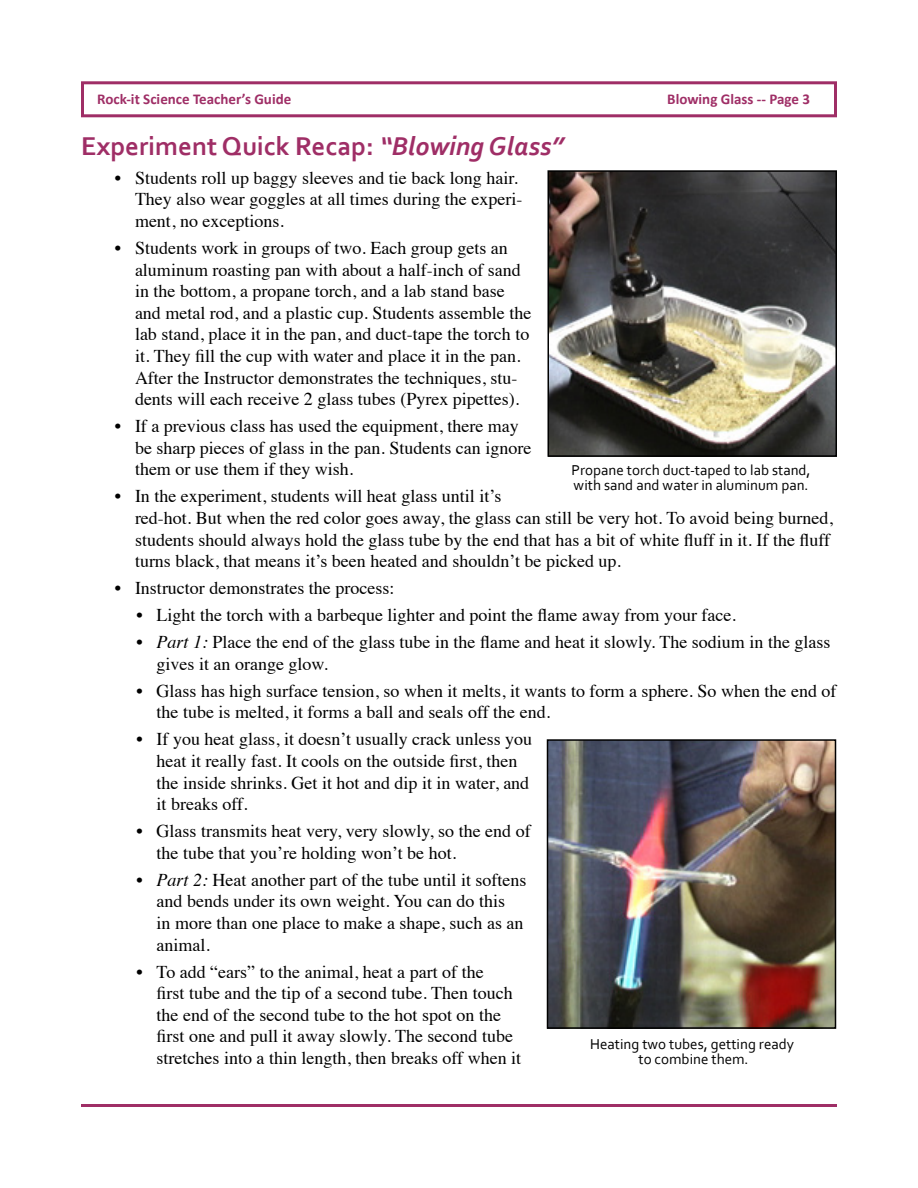
<style>
.page{position:relative;width:918px;height:1188px;background:#fff}
.page>*{position:absolute;margin:0;border:0;box-sizing:border-box;transform-origin:0 0}
.t1{font:700 27px "Corbel";color:#9f2e66}
.t2{font:18px/21.6px "Times";color:#000}
.t3{font:15px/15px "Corbel";color:#000}
.t4{font:700 15px "Calibri";color:#9f2e66}
.s1{font-style:italic}
</style>
<div class="page">
<div style="left:81px;top:81px;width:756px;height:36px;border:3px solid #9f2e66"></div>
<hr style="left:81px;top:1104px;width:756px;height:3px;background:#9f2e66">
<img style="left:551px;top:173px;width:283px;height:281px">
<div style="left:548px;top:170px;width:289px;height:287px;border:2px solid #000"></div>
<img style="left:550px;top:742px;width:283px;height:284px">
<div style="left:547px;top:739px;width:289px;height:290px;border:2px solid #000"></div>
<p class="t4" style="left:97px;top:89px;width:196px">Rock-it Science Teacher’s Guide</p>
<p class="t4" style="left:667px;top:89px;width:144px">Blowing Glass -- Page 3</p>
<h1 class="t1" style="left:81px;top:129px;width:484px">Experiment Quick Recap: <span class="s1">“Blowing Glass”</span></h1>
<p class="t2" style="left:135px;top:165px;width:389px;text-indent:-20px">• Students roll up baggy sleeves and tie back long hair.<br>They also wear goggles at all times during the experi&shy;ment, no exceptions.</p>
<p class="t2" style="left:135px;top:236px;width:398px;text-indent:-20px">• Students work in groups of two. Each group gets an aluminum roasting pan with about a half-inch of sand in the bottom, a propane torch, and a lab stand base and metal rod, and a plastic cup. Students assemble the lab stand, place it in the pan, and duct-tape the torch to it. They fill the cup with water and place it in the pan.<br>After the Instructor demonstrates the techniques, stu&shy;dents will each receive 2 glass tubes (Pyrex pipettes).</p>
<p class="t2" style="left:135px;top:414px;width:398px;text-indent:-20px">• If a previous class has used the equipment, there may be sharp pieces of glass in the pan. Students can ignore them or use them if they wish.</p>
<p class="t2" style="left:135px;top:484px;width:700px;text-indent:-20px">• In the experiment, students will heat glass until it’s<br>red-hot. But when the red color goes away, the glass can still be very hot. To avoid being burned, students should always hold the glass tube by the end that has a bit of white fluff in it. If the fluff turns black, that means it’s been heated and shouldn’t be picked up.</p>
<p class="t2" style="left:115px;top:576px;width:281px">• Instructor demonstrates the process:</p>
<p class="t2" style="left:136px;top:603px;width:599px">• Light the torch with a barbeque lighter and point the flame away from your face.</p>
<p class="t2" style="left:157px;top:630px;width:675px;text-indent:-20px">• <span class="s1">Part 1:</span> Place the end of the glass tube in the flame and heat it slowly. The sodium in the glass gives it an orange glow.</p>
<p class="t2" style="left:157px;top:678px;width:681px;text-indent:-20px">• Glass has high surface tension, so when it melts, it wants to form a sphere. So when the end of the tube is melted, it forms a ball and seals off the end.</p>
<p class="t2" style="left:157px;top:727px;width:377px;text-indent:-20px">• If you heat glass, it doesn’t usually crack unless you heat it really fast. It cools on the outside first, then the inside shrinks. Get it hot and dip it in water, and it breaks off.</p>
<p class="t2" style="left:157px;top:819px;width:376px;text-indent:-20px">• Glass transmits heat very, very slowly, so the end of the tube that you’re holding won’t be hot.</p>
<p class="t2" style="left:157px;top:867px;width:371px;text-indent:-20px">• <span class="s1">Part 2:</span> Heat another part of the tube until it softens and bends under its own weight. You can do this<br>in more than one place to make a shape, such as an animal.</p>
<p class="t2" style="left:157px;top:959px;width:366px;text-indent:-20px">• To add “ears” to the animal, heat a part of the<br>first tube and the tip of a second tube. Then touch the end of the second tube to the hot spot on the first one and pull it away slowly. The second tube stretches into a thin length, then breaks off when it</p>
<p class="t3" style="left:572px;top:462px;width:240px">Propane torch duct-taped to lab stand, with sand and water in aluminum pan.</p>
<p class="t3" style="left:590px;top:1037px;width:206px;text-align:center">Heating two tubes, getting ready to combine them.</p>
</div>
